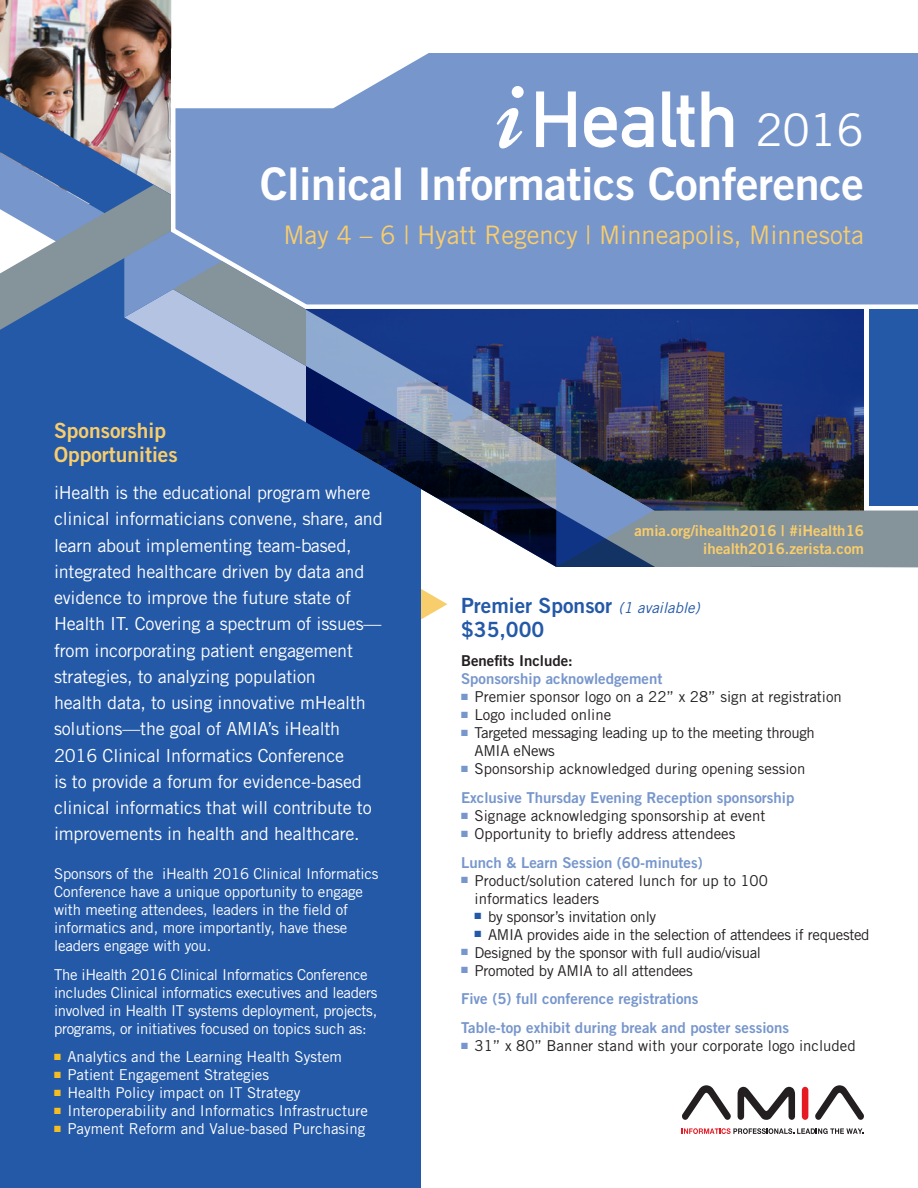
<style>
.page{position:relative;width:918px;height:1188px;background:#fff}
.page>*{position:absolute;margin:0;border:0;box-sizing:border-box;transform-origin:0 0}
.t1{font:45px "Trade Gothic Bold Two";letter-spacing:-.01em;color:#fff}
.t2{font:45px "Trade Gothic";color:#fff}
.t3{font:25.5px "Trade Gothic";color:#f8cd6c}
._1{font:21px "Trade Gothic Bold Two";color:#2459a7}
._1-2{font:21px "Trade Gothic Bold Two";color:#f8cd6c}
.T{font:18px/26.2px "Trade Gothic";letter-spacing:-.01em;color:#fff}
.T-2{font:15px/18px "Trade Gothic";letter-spacing:-.01em;color:#fff}
.t4{font:15px/18px "Trade Gothic";color:#231f20}
.t5{font:15px/18px "Trade Gothic";letter-spacing:-.02em;color:#231f20}
._3{font:15px "Trade Gothic Bold Two";color:#7796cc}
.t6{font:15px "Trade Gothic Bold Two";color:#f8cd6c}
.T-3{font:15px "Trade Gothic Bold Two";color:#231f20}
.s1{color:#f5bd24}
.s2{font-family:"Trade Gothic";font-style:italic;font-size:15px}
.s3{color:#7796cc}
.s4{color:#2459a7}
</style>
<div class="page">
<svg style="left:420px;top:588px;width:27px;height:32px"></svg>
<div style="left:0;top:0;width:420px;height:1188px;background:#2459a7"></div>
<svg style="left:148px;top:330px;width:158px;height:93px"></svg>
<img style="left:752px;top:311px;width:112px;height:143px">
<div style="left:434px;top:53px;width:484px;height:258px;background:#7796cc"></div>
<svg style="left:0;top:0;width:434px;height:330px;background:#94a4c1"></svg>
<svg style="left:306px;top:310px;width:446px;height:144px;background:#2c427e"></svg>
<svg style="left:655px;top:454px;width:263px;height:113px;background:#596266"></svg>
<img style="left:306px;top:366px;width:349px;height:201px">
<div style="left:869px;top:310px;width:49px;height:196px;background:#2459a7"></div>
<svg style="left:682px;top:1085px;width:49px;height:35px"></svg>
<svg style="left:738px;top:1087px;width:57px;height:33px"></svg>
<svg style="left:802px;top:1087px;width:6px;height:33px"></svg>
<svg style="left:815px;top:1085px;width:49px;height:35px"></svg>
<svg style="left:682px;top:1128px;width:182px;height:6px"></svg>
<svg style="left:536px;top:91px;width:40px;height:56px"></svg>
<svg style="left:584px;top:107px;width:70px;height:41px"></svg>
<svg style="left:662px;top:91px;width:32px;height:56px"></svg>
<svg style="left:701px;top:91px;width:32px;height:56px"></svg>
<svg style="left:497px;top:86px;width:27px;height:62px"></svg>
<p class="t2" style="left:755px;top:103px;width:110px">2016</p>
<p class="t1" style="left:260px;top:156px;width:605px">Clinical Informatics Conference</p>
<p class="t3" style="left:283px;top:220px;width:582px">May 4 – 6 | Hyatt Regency | Minneapolis, Minnesota</p>
<p class="_1-2" style="left:54px;top:418px;width:114px">Sponsorship</p>
<p class="_1-2" style="left:54px;top:442px;width:125px">Opportunities</p>
<p class="T" style="left:54px;top:479px;width:330px">iHealth is the educational program where clinical informaticians convene, share, and learn about implementing team-based, integrated healthcare driven by data and evidence to improve the future state of Health IT. Covering a spectrum of issues— from incorporating patient engagement strategies, to analyzing population<br>health data, to using innovative mHealth solutions—the goal of AMIA’s iHealth 2016 Clinical Informatics Conference<br>is to provide a forum for evidence-based clinical informatics that will contribute to improvements in health and healthcare.</p>
<p class="T-2" style="left:54px;top:864px;width:326px">Sponsors of the iHealth 2016 Clinical Informatics Conference have a unique opportunity to engage with meeting attendees, leaders in the field of informatics and, more importantly, have these leaders engage with you.</p>
<p class="T-2" style="left:54px;top:965px;width:325px">The iHealth 2016 Clinical Informatics Conference includes Clinical informatics executives and leaders involved in Health IT systems deployment, projects, programs, or initiatives focused on topics such as:</p>
<p class="T-2" style="left:54px;top:1048px;width:290px"><span class="s1">■</span> Analytics and the Learning Health System</p>
<p class="T-2" style="left:54px;top:1066px;width:217px"><span class="s1">■</span> Patient Engagement Strategies</p>
<p class="T-2" style="left:54px;top:1084px;width:248px"><span class="s1">■</span> Health Policy impact on IT Strategy</p>
<p class="T-2" style="left:54px;top:1102px;width:315px"><span class="s1">■</span> Interoperability and Informatics Infrastructure</p>
<p class="T-2" style="left:54px;top:1120px;width:313px"><span class="s1">■</span> Payment Reform and Value-based Purchasing</p>
<p class="t6" style="left:634px;top:522px;width:231px">amia.org/ihealth2016 | #iHealth16</p>
<p class="t6" style="left:703px;top:540px;width:162px">ihealth2016.zerista.com</p>
<p class="_1" style="left:461px;top:593px;width:240px">Premier Sponsor <span class="s2">(1 available)</span></p>
<p class="_1" style="left:461px;top:617px;width:85px">$35,000</p>
<p class="T-3" style="left:461px;top:651px;width:113px">Benefits Include:</p>
<p class="_3" style="left:461px;top:669px;width:203px">Sponsorship acknowledgement</p>
<p class="t4" style="left:461px;top:687px;width:382px"><span class="s3">■</span> Premier sponsor logo on a 22” x 28” sign at registration</p>
<p class="t4" style="left:461px;top:705px;width:152px"><span class="s3">■</span> Logo included online</p>
<p class="t5" style="left:475px;top:723px;width:342px;text-indent:-14px"><span class="s3">■</span> Targeted messaging leading up to the meeting through<br>AMIA eNews</p>
<p class="t4" style="left:461px;top:759px;width:346px"><span class="s3">■</span> Sponsorship acknowledged during opening session</p>
<p class="_3" style="left:461px;top:788px;width:335px">Exclusive Thursday Evening Reception sponsorship</p>
<p class="t4" style="left:461px;top:806px;width:306px"><span class="s3">■</span> Signage acknowledging sponsorship at event</p>
<p class="t4" style="left:461px;top:824px;width:276px"><span class="s3">■</span> Opportunity to briefly address attendees</p>
<p class="_3" style="left:461px;top:853px;width:243px">Lunch &amp; Learn Session (60-minutes)</p>
<p class="t4" style="left:475px;top:871px;width:295px;text-indent:-14px"><span class="s3">■</span> Product/solution catered lunch for up to 100 informatics leaders</p>
<p class="t5" style="left:475px;top:907px;width:183px"><span class="s4">■</span> by sponsor’s invitation only</p>
<p class="t5" style="left:475px;top:925px;width:397px"><span class="s4">■</span> AMIA provides aide in the selection of attendees if requested</p>
<p class="t5" style="left:461px;top:943px;width:301px"><span class="s3">■</span> Designed by the sponsor with full audio/visual</p>
<p class="t5" style="left:461px;top:961px;width:233px"><span class="s3">■</span> Promoted by AMIA to all attendees</p>
<p class="_3" style="left:461px;top:990px;width:239px">Five (5) full conference registrations</p>
<p class="_3" style="left:461px;top:1019px;width:330px">Table-top exhibit during break and poster sessions</p>
<p class="t4" style="left:461px;top:1037px;width:396px"><span class="s3">■</span> 31” x 80” Banner stand with your corporate logo included</p>
</div>
